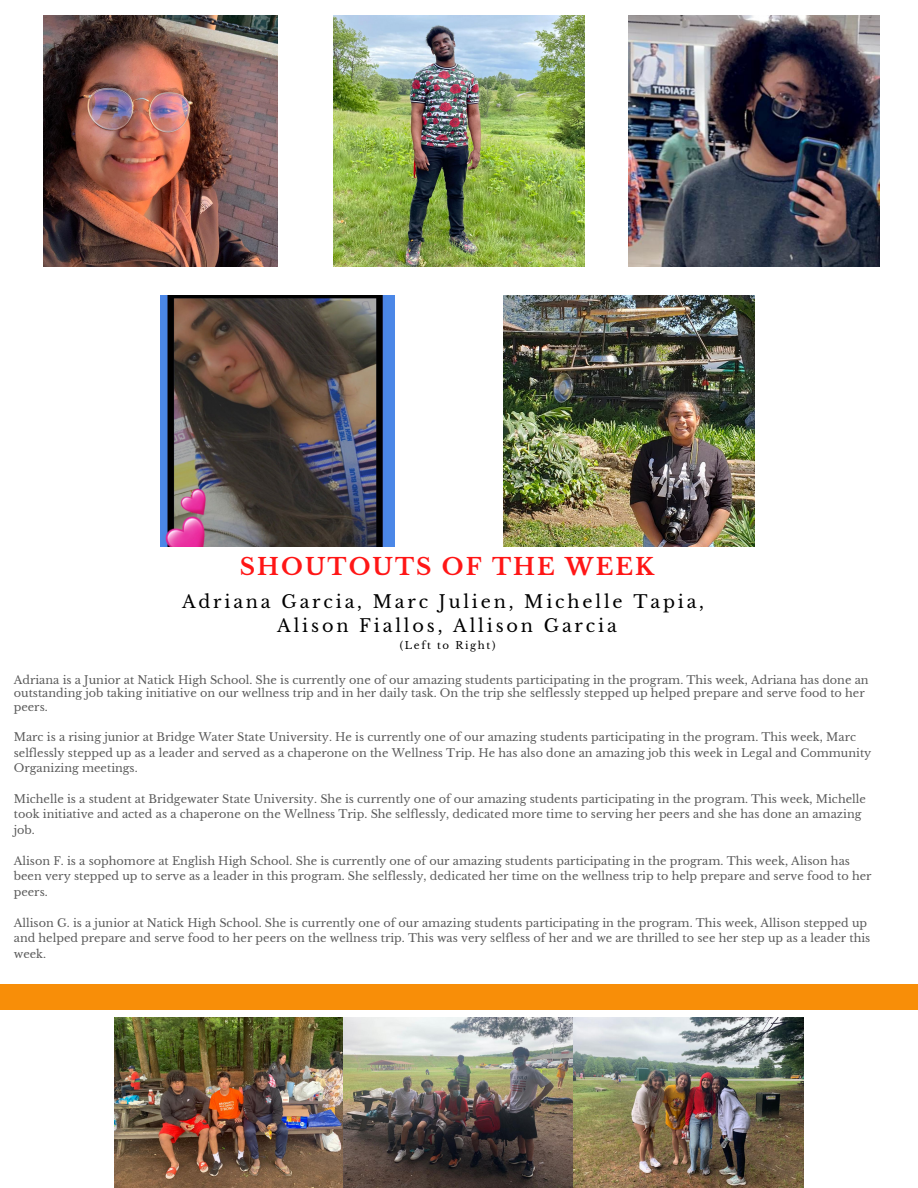
<style>
.page{position:relative;width:918px;height:1188px;background:#fff}
.page>*{position:absolute;margin:0;border:0;box-sizing:border-box;transform-origin:0 0}
.t1{font:700 23.1px "Libre Baskerville";letter-spacing:.09em;color:#ff1616}
.t2{font:17.7px "Libre Baskerville";letter-spacing:.16em;color:#000}
.t3{font:11.25px/15.5px "Libre Baskerville";color:#000}
.t4{font:10.2px "Libre Baskerville";letter-spacing:.16em;color:#000}
</style>
<div class="page">
<img style="left:43px;top:16px;width:234px;height:251px">
<img style="left:333px;top:16px;width:251px;height:251px">
<img style="left:629px;top:16px;width:251px;height:251px">
<img style="left:160px;top:295px;width:234px;height:251px">
<img style="left:503px;top:295px;width:251px;height:251px">
<img style="left:114px;top:1018px;width:690px;height:169px">
<div style="left:0;top:984px;width:918px;height:25px;background:#f88e08"></div>
<p class="t1" style="left:240px;top:553px;width:416px">SHOUTOUTS OF THE WEEK</p>
<p class="t2" style="left:182px;top:591px;width:524px">Adriana Garcia, Marc Julien, Michelle Tapia,</p>
<p class="t2" style="left:277px;top:615px;width:341px">Alison Fiallos, Allison Garcia</p>
<p class="t4" style="left:400px;top:640px;width:97px">(Left to Right)</p>
<p class="t3" style="left:14px;top:673px;width:856px;line-height:13.6px">Adriana is a Junior at Natick High School. She is currently one of our amazing students participating in the program. This week, Adriana has done an outstanding job taking initiative on our wellness trip and in her daily task. On the trip she selflessly stepped up helped prepare and serve food to her peers.</p>
<p class="t3" style="left:14px;top:729px;width:859px">Marc is a rising junior at Bridge Water State University. He is currently one of our amazing students participating in the program. This week, Marc selflessly stepped up as a leader and served as a chaperone on the Wellness Trip. He has also done an amazing job this week in Legal and Community<br>Organizing meetings.</p>
<p class="t3" style="left:14px;top:791px;width:854px">Michelle is a student at Bridgewater State University. She is currently one of our amazing students participating in the program. This week, Michelle took initiative and acted as a chaperone on the Wellness Trip. She selflessly, dedicated more time to serving her peers and she has done an amazing job.</p>
<p class="t3" style="left:14px;top:853px;width:859px">Alison F. is a sophomore at English High School. She is currently one of our amazing students participating in the program. This week, Alison has been very stepped up to serve as a leader in this program. She selflessly, dedicated her time on the wellness trip to help prepare and serve food to her peers.</p>
<p class="t3" style="left:14px;top:915px;width:858px">Allison G. is a junior at Natick High School. She is currently one of our amazing students participating in the program. This week, Allison stepped up and helped prepare and serve food to her peers on the wellness trip. This was very selfless of her and we are thrilled to see her step up as a leader this week.</p>
</div>
